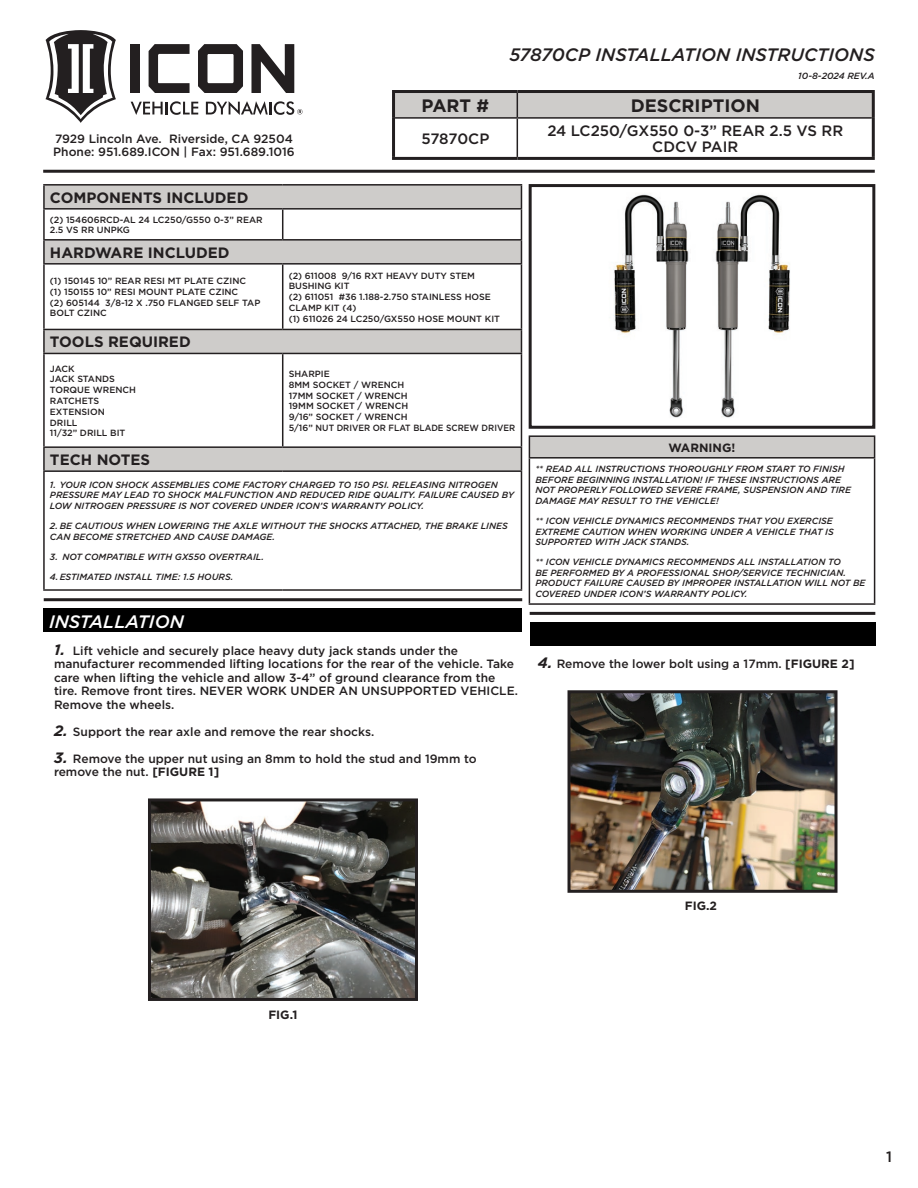
<style>
.page{position:relative;width:918px;height:1188px;background:#fff}
.page>*{position:absolute;margin:0;border:0;box-sizing:border-box;transform-origin:0 0}
.t1{font:italic 500 18px "Gotham";color:#231f20}
.t2{font:700 18px "Gotham";color:#231f20}
.t3{font:italic 500 18px "Gotham";color:#fff}
.t4{font:700 15px "Gotham";color:#231f20}
.t5{font:500 15px/16.5px "Gotham";color:#231f20;text-align:center}
.t6{font:500 12px/13.5px "Gotham";color:#231f20}
.t7{font:700 12px "Gotham";color:#231f20}
.t8{font:italic 500 9px/10.8px "Gotham";color:#231f20}
.t9{font:500 9px/10.8px "Gotham";color:#231f20}
.s1{font-weight:700;font-style:italic;font-size:15px}
.s2{font-weight:700}
</style>
<div class="page">
<hr style="left:43px;top:170px;width:832px;height:3px;background:#231f20">
<div style="left:395px;top:93px;width:477px;height:24px;background:#ceccca"></div>
<hr style="left:395px;top:117px;width:122px;height:2px;background:#231f20">
<hr style="left:517px;top:117px;width:355px;height:2px;background:#231f20">
<hr style="left:517px;top:119px;width:1px;height:38px;background:#231f20">
<hr style="left:392px;top:90px;width:125px;height:3px;background:#231f20">
<hr style="left:392px;top:93px;width:3px;height:25px;background:#231f20">
<hr style="left:517px;top:90px;width:358px;height:3px;background:#231f20">
<hr style="left:872px;top:93px;width:3px;height:25px;background:#231f20">
<hr style="left:392px;top:118px;width:3px;height:39px;background:#231f20">
<hr style="left:872px;top:118px;width:3px;height:39px;background:#231f20">
<hr style="left:392px;top:157px;width:125px;height:3px;background:#231f20">
<hr style="left:517px;top:157px;width:358px;height:3px;background:#231f20">
<div style="left:529px;top:436px;width:346px;height:22px;background:#ceccca"></div>
<hr style="left:529px;top:435px;width:346px;height:2px;background:#231f20">
<svg style="left:529px;top:437px;width:1px;height:20px"></svg>
<svg style="left:874px;top:437px;width:1px;height:20px"></svg>
<hr style="left:529px;top:457px;width:346px;height:2px;background:#231f20">
<hr style="left:529px;top:459px;width:1px;height:144px;background:#231f20">
<hr style="left:874px;top:459px;width:1px;height:144px;background:#231f20">
<hr style="left:529px;top:603px;width:346px;height:2px;background:#231f20">
<img style="left:614px;top:194px;width:176px;height:224px">
<div style="left:529px;top:184px;width:346px;height:245px;border:3px solid #231f20"></div>
<svg style="left:45px;top:186px;width:476px;height:284px"></svg>
<hr style="left:43px;top:184px;width:240px;height:2px;background:#231f20">
<hr style="left:43px;top:186px;width:2px;height:22px;background:#231f20">
<hr style="left:283px;top:184px;width:239px;height:2px;background:#231f20">
<hr style="left:43px;top:208px;width:240px;height:2px;background:#231f20">
<hr style="left:43px;top:210px;width:2px;height:29px;background:#231f20">
<hr style="left:283px;top:208px;width:239px;height:2px;background:#231f20">
<svg style="left:282px;top:210px;width:1px;height:29px"></svg>
<hr style="left:43px;top:239px;width:240px;height:2px;background:#231f20">
<hr style="left:43px;top:241px;width:2px;height:22px;background:#231f20">
<hr style="left:283px;top:239px;width:239px;height:2px;background:#231f20">
<svg style="left:521px;top:186px;width:1px;height:77px"></svg>
<hr style="left:43px;top:263px;width:240px;height:2px;background:#231f20">
<hr style="left:43px;top:265px;width:2px;height:64px;background:#231f20">
<hr style="left:283px;top:263px;width:239px;height:2px;background:#231f20">
<hr style="left:282px;top:265px;width:1px;height:64px;background:#231f20">
<hr style="left:521px;top:265px;width:1px;height:64px;background:#231f20">
<hr style="left:43px;top:329px;width:240px;height:1px;background:#231f20">
<hr style="left:43px;top:330px;width:2px;height:23px;background:#231f20">
<hr style="left:283px;top:329px;width:239px;height:1px;background:#231f20">
<svg style="left:521px;top:330px;width:1px;height:23px"></svg>
<hr style="left:43px;top:353px;width:240px;height:1px;background:#231f20">
<hr style="left:43px;top:354px;width:2px;height:92px;background:#231f20">
<hr style="left:283px;top:353px;width:239px;height:1px;background:#231f20">
<hr style="left:282px;top:354px;width:1px;height:92px;background:#231f20">
<hr style="left:521px;top:354px;width:1px;height:92px;background:#231f20">
<hr style="left:43px;top:446px;width:240px;height:2px;background:#231f20">
<hr style="left:43px;top:448px;width:2px;height:22px;background:#231f20">
<hr style="left:283px;top:446px;width:239px;height:2px;background:#231f20">
<svg style="left:521px;top:448px;width:1px;height:22px"></svg>
<hr style="left:43px;top:470px;width:240px;height:2px;background:#231f20">
<hr style="left:43px;top:472px;width:2px;height:117px;background:#231f20">
<hr style="left:283px;top:470px;width:239px;height:2px;background:#231f20">
<hr style="left:521px;top:472px;width:1px;height:117px;background:#231f20">
<hr style="left:43px;top:589px;width:240px;height:2px;background:#231f20">
<hr style="left:283px;top:589px;width:239px;height:2px;background:#231f20">
<hr style="left:44px;top:598px;width:478px;height:3px;background:#231f20">
<div style="left:44px;top:608px;width:478px;height:24px;background:#000"></div>
<hr style="left:530px;top:612px;width:345px;height:3px;background:#231f20">
<div style="left:530px;top:622px;width:345px;height:24px;background:#000"></div>
<div style="left:131px;top:44px;width:9px;height:49px;background:#231f20"></div>
<svg style="left:149px;top:44px;width:41px;height:49px"></svg>
<svg style="left:198px;top:44px;width:45px;height:49px"></svg>
<svg style="left:251px;top:44px;width:43px;height:49px"></svg>
<svg style="left:131px;top:101px;width:67px;height:14px"></svg>
<svg style="left:45px;top:30px;width:71px;height:93px"></svg>
<svg style="left:206px;top:101px;width:97px;height:14px"></svg>
<img style="left:152px;top:802px;width:262px;height:195px">
<div style="left:148px;top:798px;width:270px;height:203px;border:3px solid #231f20"></div>
<img style="left:572px;top:694px;width:262px;height:195px">
<div style="left:568px;top:690px;width:270px;height:203px;border:3px solid #231f20"></div>
<h1 class="t1" style="left:509px;top:43px;width:367px">57870CP INSTALLATION INSTRUCTIONS</h1>
<h3 class="t6" style="left:53px;top:131px;width:243px">7929 Lincoln Ave. Riverside, CA 92504<br>Phone: 951.689.ICON | Fax: 951.689.1016</h3>
<p class="t8" style="left:798px;top:71px;width:78px">10-8-2024 REV.A</p>
<h1 class="t2" style="left:422px;top:94px;width:69px">PART #</h1>
<h1 class="t2" style="left:631px;top:94px;width:131px">DESCRIPTION</h1>
<h2 class="t5" style="left:421px;top:130px;width:69px">57870CP</h2>
<h2 class="t5" style="left:547px;top:122px;width:297px">24 LC250/GX550 0-3” REAR 2.5 VS RR<br>CDCV PAIR</h2>
<h2 class="t4" style="left:50px;top:188px;width:200px">COMPONENTS INCLUDED</h2>
<p class="t9" style="left:50px;top:214px;width:214px">(2) 154606RCD-AL 24 LC250/G550 0-3” REAR<br>2.5 VS RR UNPKG</p>
<h2 class="t4" style="left:50px;top:243px;width:181px">HARDWARE INCLUDED</h2>
<p class="t9" style="left:50px;top:275px;width:212px">(1) 150145 10” REAR RESI MT PLATE CZINC<br>(1) 150155 10” RESI MOUNT PLATE CZINC<br>(2) 605144 3/8-12 X .750 FLANGED SELF TAP<br>BOLT CZINC</p>
<p class="t9" style="left:289px;top:270px;width:213px">(2) 611008 9/16 RXT HEAVY DUTY STEM<br>BUSHING KIT<br>(2) 611051 #36 1.188-2.750 STAINLESS HOSE<br>CLAMP KIT (4)<br>(1) 611026 24 LC250/GX550 HOSE MOUNT KIT</p>
<h2 class="t4" style="left:50px;top:332px;width:142px">TOOLS REQUIRED</h2>
<p class="t9" style="left:50px;top:363px;width:88px">JACK<br>JACK STANDS<br>TORQUE WRENCH<br>RATCHETS<br>EXTENSION<br>DRILL<br>11/32” DRILL BIT</p>
<p class="t9" style="left:289px;top:368px;width:228px">SHARPIE<br>8MM SOCKET / WRENCH<br>17MM SOCKET / WRENCH<br>19MM SOCKET / WRENCH<br>9/16” SOCKET / WRENCH<br>5/16” NUT DRIVER OR FLAT BLADE SCREW DRIVER</p>
<h2 class="t4" style="left:50px;top:450px;width:102px">TECH NOTES</h2>
<p class="t8" style="left:50px;top:479px;width:465px">1. YOUR ICON SHOCK ASSEMBLIES COME FACTORY CHARGED TO 150 PSI. RELEASING NITROGEN<br>PRESSURE MAY LEAD TO SHOCK MALFUNCTION AND REDUCED RIDE QUALITY. FAILURE CAUSED BY<br>LOW NITROGEN PRESSURE IS NOT COVERED UNDER ICON’S WARRANTY POLICY.</p>
<p class="t8" style="left:50px;top:521px;width:459px">2. BE CAUTIOUS WHEN LOWERING THE AXLE WITHOUT THE SHOCKS ATTACHED, THE BRAKE LINES<br>CAN BECOME STRETCHED AND CAUSE DAMAGE.</p>
<p class="t8" style="left:50px;top:552px;width:216px">3. NOT COMPATIBLE WITH GX550 OVERTRAIL.</p>
<p class="t8" style="left:50px;top:572px;width:185px">4.ESTIMATED INSTALL TIME: 1.5 HOURS.</p>
<h1 class="t3" style="left:49px;top:609px;width:136px">INSTALLATION</h1>
<p class="t6" style="left:54px;top:643px;width:465px"><span class="s1">1.</span> Lift vehicle and securely place heavy duty jack stands under the manufacturer recommended lifting locations for the rear of the vehicle. Take care when lifting the vehicle and allow 3-4” of ground clearance from the tire. Remove front tires. NEVER WORK UNDER AN UNSUPPORTED VEHICLE.<br>Remove the wheels.</p>
<h3 class="t6" style="left:54px;top:724px;width:322px"><span class="s1">2.</span> Support the rear axle and remove the rear shocks.</h3>
<h3 class="t6" style="left:54px;top:751px;width:424px"><span class="s1">3.</span> Remove the upper nut using an 8mm to hold the stud and 19mm to remove the nut. <span class="s2">[FIGURE 1]</span></h3>
<h3 class="t7" style="left:669px;top:440px;width:68px">WARNING!</h3>
<p class="t8" style="left:535px;top:463px;width:317px">** READ ALL INSTRUCTIONS THOROUGHLY FROM START TO FINISH BEFORE BEGINNING INSTALLATION! IF THESE INSTRUCTIONS ARE NOT PROPERLY FOLLOWED SEVERE FRAME, SUSPENSION AND TIRE DAMAGE MAY RESULT TO THE VEHICLE!</p>
<p class="t8" style="left:535px;top:515px;width:300px;text-align:justify">** ICON VEHICLE DYNAMICS RECOMMENDS THAT YOU EXERCISE EXTREME CAUTION WHEN WORKING UNDER A VEHICLE THAT IS SUPPORTED WITH JACK STANDS.</p>
<p class="t8" style="left:535px;top:556px;width:332px">** ICON VEHICLE DYNAMICS RECOMMENDS ALL INSTALLATION TO<br>BE PERFORMED BY A PROFESSIONAL SHOP/SERVICE TECHNICIAN.<br>PRODUCT FAILURE CAUSED BY IMPROPER INSTALLATION WILL NOT BE COVERED UNDER ICON’S WARRANTY POLICY.</p>
<h3 class="t6" style="left:538px;top:657px;width:318px"><span class="s1">4.</span> Remove the lower bolt using a 17mm. <span class="s2">[FIGURE 2]</span></h3>
<h3 class="t7" style="left:268px;top:1006px;width:31px">FIG.1</h3>
<h3 class="t7" style="left:685px;top:898px;width:34px">FIG.2</h3>
<h2 class="t5" style="left:886px;top:1148px;width:7px">1</h2>
</div>
